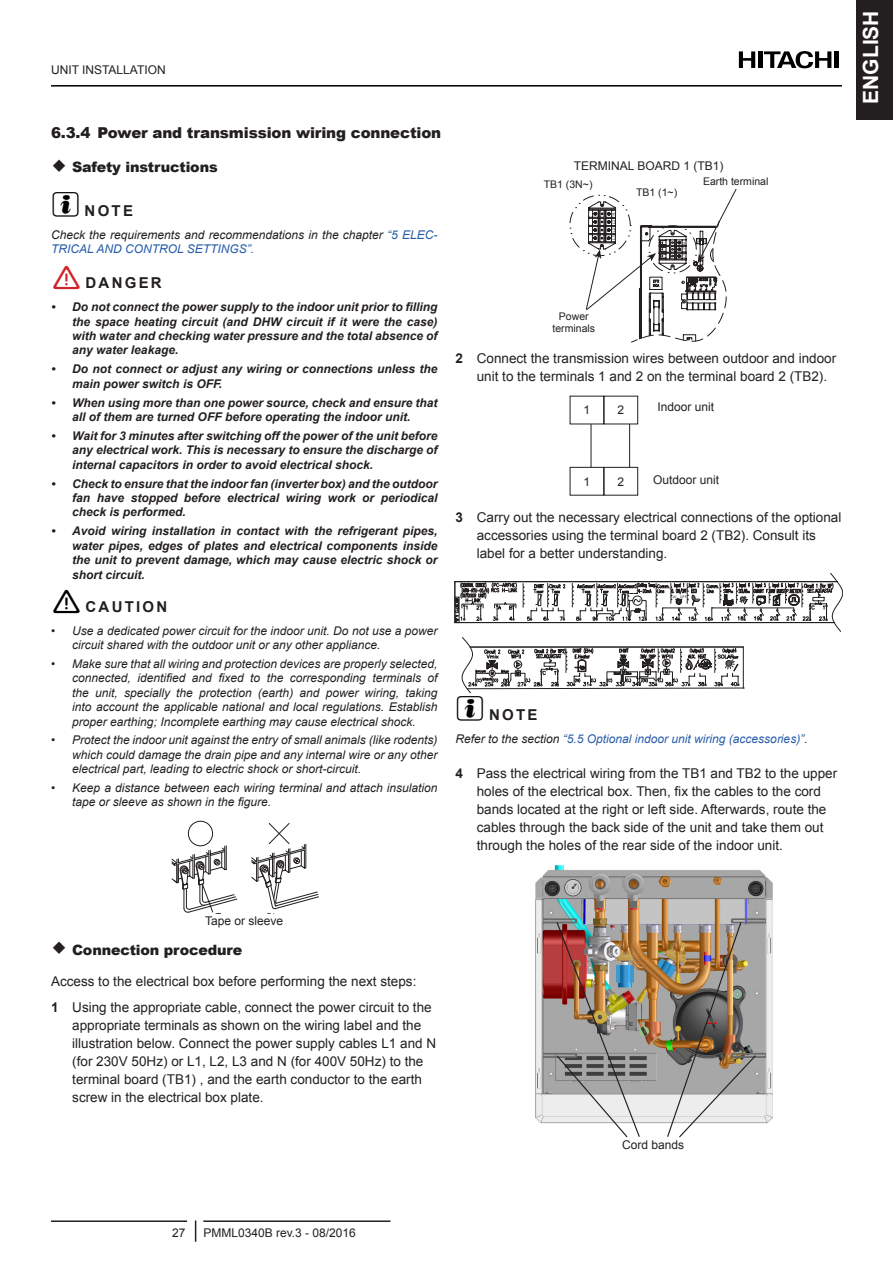
<style>
.page{position:relative;width:893px;height:1263px;background:#fff}
.page>*{position:absolute;margin:0;border:0;box-sizing:border-box;transform-origin:0 0}
.t1{font:700 21px "Arial";color:#fff}
.t2{font:900 15px "Arial";letter-spacing:-.01em;color:#231f20}
.t3{font:700 15px "Arial";letter-spacing:.15em;color:#231f20}
.t4{font:900 14.25px "Arial";letter-spacing:-.01em;color:#231f20}
.PARA_1{font:13.5px/18px "Arial";color:#231f20}
.t5{font:italic 700 12px/14.4px "Arial";color:#231f20;text-align:justify}
.AVISOS_Texto{font:italic 12px/14.4px "Arial";color:#231f20}
.TABLA_Interior_Centr{font:12px "Arial";color:#231f20}
.AVISOS_Texto-2{font:italic 12px "Arial";color:#275caa}
.t6{font:10.5px/12.6px "Arial";color:#231f20;text-align:center}
.s1{font-family:"Hape Avisos";font-weight:400;font-size:30px;color:#000}
.s2{color:#275caa}
.s3{font-family:"Hape Avisos";font-weight:400;font-size:30px;color:#d1232a}
.s4{font-weight:700}
.s5{color:#231f20}
</style>
<div class="page">
<div style="left:856px;top:0;width:37px;height:119px;background:#231f20"></div>
<svg style="left:171px;top:820px;width:148px;height:93px"></svg>
<svg style="left:570px;top:188px;width:167px;height:154px"></svg>
<div style="left:570px;top:467px;width:34px;height:28px;border:1px solid #231f20"></div>
<div style="left:604px;top:467px;width:34px;height:28px;border:1px solid #231f20"></div>
<hr style="left:591px;top:424px;width:1px;height:43px;background:#231f20">
<hr style="left:629px;top:424px;width:1px;height:43px;background:#231f20">
<svg style="left:455px;top:573px;width:388px;height:120px"></svg>
<img style="left:535px;top:865px;width:238px;height:259px">
<img style="left:555px;top:921px;width:86px;height:217px">
<img style="left:666px;top:921px;width:91px;height:217px">
<hr style="left:51px;top:85px;width:791px;height:2px;background:#000">
<hr style="left:835px;top:51px;width:4px;height:17px;background:#000">
<svg style="left:739px;top:51px;width:16px;height:17px"></svg>
<hr style="left:758px;top:51px;width:4px;height:17px;background:#000">
<svg style="left:764px;top:51px;width:67px;height:17px"></svg>
<hr style="left:51px;top:1220px;width:136px;height:2px;background:#231f20">
<hr style="left:203px;top:1220px;width:187px;height:2px;background:#231f20">
<svg style="left:195px;top:1220px;width:1px;height:22px"></svg>
<p class="TABLA_Interior_Centr" style="left:51px;top:62px;width:116px">UNIT INSTALLATION</p>
<p class="t2" style="left:51px;top:122px;width:392px">6.3.4 Power and transmission wiring connection</p>
<p class="t4" style="left:72px;top:157px;width:147px">Safety instructions</p>
<p class="t3" style="left:51px;top:201px;width:84px"><span class="s1">?</span>NOTE</p>
<p class="AVISOS_Texto" style="left:51px;top:228px;width:388px">Check the requirements and recommendations in the chapter <span class="s2">“5 ELEC-<br>TRICAL AND CONTROL SETTINGS”.</span></p>
<p class="t3" style="left:51px;top:273px;width:112px"><span class="s3">!</span>DANGER</p>
<p class="t5" style="left:72px;top:300px;width:367px;text-indent:-21px">• Do not connect the power supply to the indoor unit prior to filling the space heating circuit (and DHW circuit if it were the case) with water and checking water pressure and the total absence of any water leakage.</p>
<p class="t5" style="left:72px;top:362px;width:367px;text-indent:-21px">• Do not connect or adjust any wiring or connections unless the main power switch is OFF.</p>
<p class="t5" style="left:51px;top:396px;width:388px;text-align:center">• When using more than one power source, check and ensure that all of them are turned OFF before operating the indoor unit.</p>
<p class="t5" style="left:72px;top:429px;width:367px;text-indent:-21px">• Wait for 3 minutes after switching off the power of the unit before any electrical work. This is necessary to ensure the discharge of internal capacitors in order to avoid electrical shock.</p>
<p class="t5" style="left:72px;top:477px;width:367px;text-indent:-21px">• Check to ensure that the indoor fan (inverter box) and the outdoor fan have stopped before electrical wiring work or periodical check is performed.</p>
<p class="t5" style="left:72px;top:524px;width:367px;text-indent:-21px">• Avoid wiring installation in contact with the refrigerant pipes, water pipes, edges of plates and electrical components inside the unit to prevent damage, which may cause electric shock or short circuit.</p>
<p class="t3" style="left:51px;top:597px;width:118px"><span class="s1">!</span>CAUTION</p>
<p class="AVISOS_Texto" style="left:72px;top:624px;width:367px;text-indent:-21px">• Use a dedicated power circuit for the indoor unit. Do not use a power circuit shared with the outdoor unit or any other appliance.</p>
<p class="AVISOS_Texto" style="left:72px;top:657px;width:367px;text-align:justify;text-indent:-21px">• Make sure that all wiring and protection devices are properly selected, connected, identified and fixed to the corresponding terminals of the unit, specially the protection (earth) and power wiring, taking into account the applicable national and local regulations. Establish proper earthing; Incomplete earthing may cause electrical shock.</p>
<p class="AVISOS_Texto" style="left:72px;top:733px;width:367px;text-align:justify;text-indent:-21px">• Protect the indoor unit against the entry of small animals (like rodents) which could damage the drain pipe and any internal wire or any other electrical part, leading to electric shock or short-circuit.</p>
<p class="AVISOS_Texto" style="left:72px;top:780px;width:367px;text-indent:-21px">• Keep a distance between each wiring terminal and attach insulation tape or sleeve as shown in the figure.</p>
<p class="TABLA_Interior_Centr" style="left:574px;top:158px;width:151px">TERMINAL BOARD 1 (TB1)</p>
<p class="t6" style="left:544px;top:178px;width:50px">TB1 (3N~)</p>
<p class="t6" style="left:636px;top:186px;width:43px">TB1 (1~)</p>
<p class="t6" style="left:703px;top:175px;width:67px">Earth terminal</p>
<p class="t6" style="left:552px;top:310px;width:44px">Power terminals</p>
<p class="PARA_1" style="left:477px;top:349px;width:361px;text-indent:-21px"><span class="s4">2</span> Connect the transmission wires between outdoor and indoor unit to the terminals 1 and 2 on the terminal board 2 (TB2).</p>
<p class="TABLA_Interior_Centr" style="left:584px;top:402px;width:8px">1</p>
<p class="TABLA_Interior_Centr" style="left:657px;top:399px;width:58px">Indoor unit</p>
<p class="TABLA_Interior_Centr" style="left:617px;top:402px;width:8px">2</p>
<p class="TABLA_Interior_Centr" style="left:653px;top:472px;width:68px">Outdoor unit</p>
<p class="PARA_1" style="left:477px;top:508px;width:366px;text-indent:-21px"><span class="s4">3</span> Carry out the necessary electrical connections of the optional accessories using the terminal board 2 (TB2). Consult its label for a better understanding.</p>
<p class="TABLA_Interior_Centr" style="left:584px;top:474px;width:8px">1</p>
<p class="TABLA_Interior_Centr" style="left:617px;top:474px;width:8px">2</p>
<p class="t3" style="left:455px;top:705px;width:84px"><span class="s1">?</span>NOTE</p>
<p class="AVISOS_Texto-2" style="left:455px;top:731px;width:354px"><span class="s5">Refer to the section</span> “5.5 Optional indoor unit wiring (accessories)”<span class="s5">.</span></p>
<p class="PARA_1" style="left:477px;top:764px;width:362px;text-indent:-21px"><span class="s4">4</span> Pass the electrical wiring from the TB1 and TB2 to the upper holes of the electrical box. Then, fix the cables to the cord bands located at the right or left side. Afterwards, route the cables through the back side of the unit and take them out through the holes of the rear side of the indoor unit.</p>
<h1 class="t1" style="left:857px;top:104px;width:95px;rotate:-90deg">ENGLISH</h1>
<p class="TABLA_Interior_Centr" style="left:205px;top:913px;width:80px">Tape or sleeve</p>
<p class="t4" style="left:72px;top:939px;width:172px">Connection procedure</p>
<p class="PARA_1" style="left:51px;top:972px;width:367px">Access to the electrical box before performing the next steps:</p>
<p class="PARA_1" style="left:72px;top:998px;width:365px;text-indent:-21px"><span class="s4">1</span> Using the appropriate cable, connect the power circuit to the appropriate terminals as shown on the wiring label and the illustration below. Connect the power supply cables L1 and N (for 230V 50Hz) or L1, L2, L3 and N (for 400V 50Hz) to the terminal board (TB1) , and the earth conductor to the earth screw in the electrical box plate.</p>
<p class="TABLA_Interior_Centr" style="left:622px;top:1137px;width:64px">Cord bands</p>
<p class="TABLA_Interior_Centr" style="left:172px;top:1225px;width:15px">27</p>
<p class="TABLA_Interior_Centr" style="left:203px;top:1225px;width:154px">PMML0340B rev.3 - 08/2016</p>
</div>
